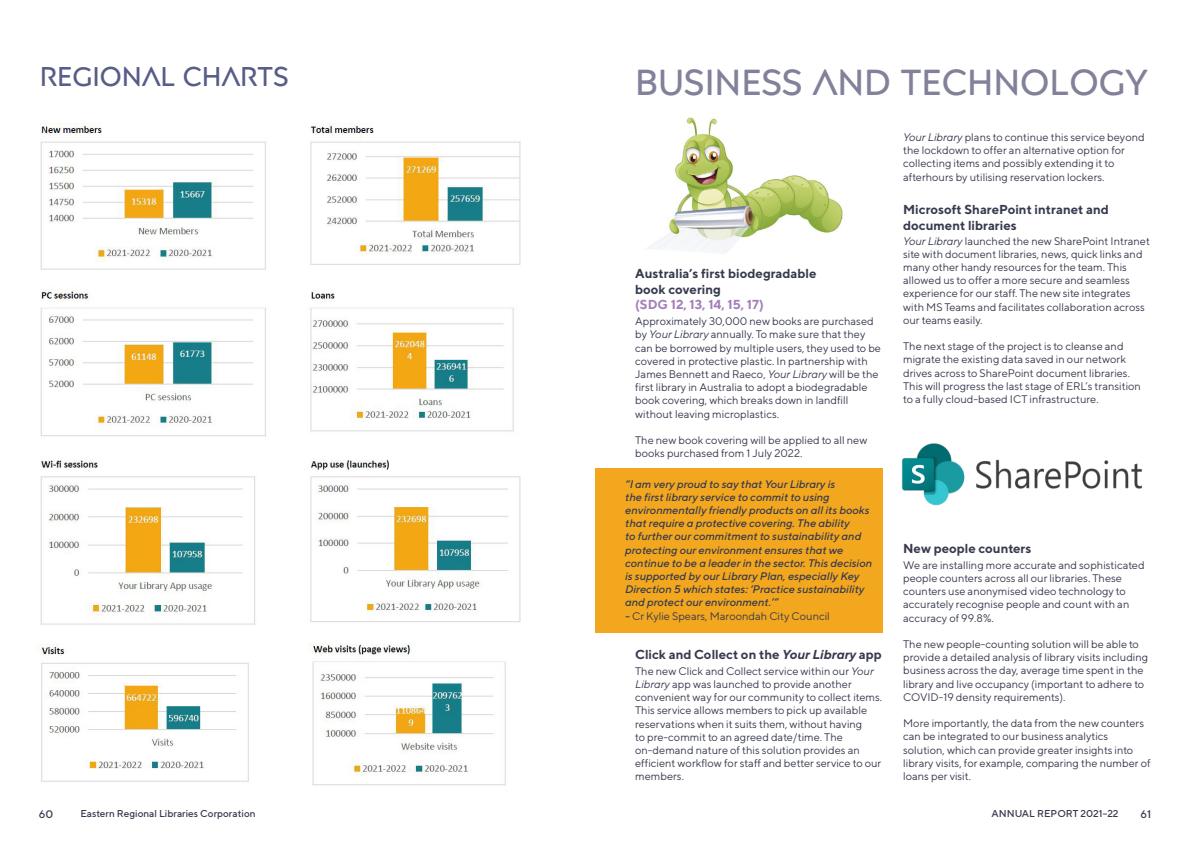
<style>
.page{position:relative;width:1191px;height:842px;background:#fff}
.page>*{position:absolute;margin:0;border:0;box-sizing:border-box;transform-origin:0 0}
.t1{font:36px "Posterama 2001 W04";color:#81819a}
.t2{font:27px "Posterama 2001 W04";color:#575d88}
.t3{font:700 13px/15.6px "TT Norms";color:#373a4e}
.t4{font:700 13px "TT Norms";color:#a37fb9}
.t5{font:11px/13.2px "TT Norms";color:#373a4e}
.t6{font:italic 500 11px/13.2px "TT Norms";color:#373a4e}
.t7{font:500 11px "TT Norms";color:#373a4e}
.t8{font:500 10px "TT Norms";color:#373a4e}
.s1{font-style:italic}
.s2{font-weight:500;font-style:italic}
</style>
<div class="page">
<img style="left:648px;top:117px;width:195px;height:136px">
<img style="left:902px;top:443px;width:240px;height:63px">
<div style="left:595px;top:469px;width:288px;height:164px;background:#f2a71e"></div>
<img style="left:40px;top:123px;width:481px;height:147px">
<img style="left:40px;top:290px;width:474px;height:147px">
<img style="left:40px;top:460px;width:481px;height:165px">
<img style="left:37px;top:644px;width:212px;height:138px">
<img style="left:309px;top:643px;width:197px;height:143px">
<h2 class="t2" style="left:40px;top:60px;width:250px">REGIONAL CHARTS</h2>
<h1 class="t1" style="left:635px;top:60px;width:513px">BUSINESS AND TECHNOLOGY</h1>
<p class="t3" style="left:635px;top:265px;width:183px">Australia’s first biodegradable book covering</p>
<p class="t4" style="left:635px;top:296px;width:130px">(SDG 12, 13, 14, 15, 17)</p>
<p class="t5" style="left:635px;top:315px;width:247px">Approximately 30,000 new books are purchased by <span class="s1">Your Library</span> annually. To make sure that they can be borrowed by multiple users, they used to be covered in protective plastic. In partnership with James Bennett and Raeco, <span class="s1">Your Library</span> will be the first library in Australia to adopt a biodegradable book covering, which breaks down in landfill without leaving microplastics.</p>
<p class="t5" style="left:635px;top:433px;width:234px">The new book covering will be applied to all new books purchased from 1 July 2022.</p>
<p class="t6" style="left:625px;top:477px;width:248px">“I am very proud to say that Your Library is<br>the first library service to commit to using environmentally friendly products on all its books that require a protective covering. The ability<br>to further our commitment to sustainability and protecting our environment ensures that we continue to be a leader in the sector. This decision is supported by our Library Plan, especially Key Direction 5 which states: ‘Practice sustainability and protect our environment.’”</p>
<p class="t5" style="left:625px;top:609px;width:206px"><span class="s2">-</span> Cr Kylie Spears, Maroondah City Council</p>
<p class="t3" style="left:635px;top:646px;width:248px">Click and Collect on the <span class="s1">Your Library</span> app</p>
<p class="t5" style="left:635px;top:664px;width:248px">The new Click and Collect service within our <span class="s1">Your Library</span> app was launched to provide another convenient way for our community to collect items.<br>This service allows members to pick up available reservations when it suits them, without having<br>to pre-commit to an agreed date/time. The on-demand nature of this solution provides an efficient workflow for staff and better service to our members.</p>
<p class="t5" style="left:903px;top:130px;width:243px"><span class="s1">Your Library</span> plans to continue this service beyond the lockdown to offer an alternative option for collecting items and possibly extending it to afterhours by utilising reservation lockers.</p>
<p class="t3" style="left:903px;top:201px;width:207px">Microsoft SharePoint intranet and document libraries</p>
<p class="t5" style="left:903px;top:234px;width:248px"><span class="s1">Your Library</span> launched the new SharePoint Intranet site with document libraries, news, quick links and many other handy resources for the team. This allowed us to offer a more secure and seamless experience for our staff. The new site integrates with MS Teams and facilitates collaboration across our teams easily.</p>
<p class="t5" style="left:903px;top:340px;width:239px">The next stage of the project is to cleanse and migrate the existing data saved in our network drives across to SharePoint document libraries.<br>This will progress the last stage of ERL’s transition to a fully cloud-based ICT infrastructure.</p>
<p class="t3" style="left:903px;top:540px;width:130px">New people counters</p>
<p class="t5" style="left:903px;top:558px;width:243px">We are installing more accurate and sophisticated people counters across all our libraries. These counters use anonymised video technology to accurately recognise people and count with an accuracy of 99.8%.</p>
<p class="t5" style="left:903px;top:637px;width:247px">The new people-counting solution will be able to provide a detailed analysis of library visits including business across the day, average time spent in the library and live occupancy (important to adhere to COVID-19 density requirements).</p>
<p class="t5" style="left:903px;top:716px;width:249px">More importantly, the data from the new counters can be integrated to our business analytics solution, which can provide greater insights into library visits, for example, comparing the number of loans per visit.</p>
<p class="t7" style="left:39px;top:807px;width:16px">60</p>
<p class="t8" style="left:80px;top:807px;width:177px">Eastern Regional Libraries Corporation</p>
<p class="t8" style="left:991px;top:807px;width:129px">ANNUAL REPORT 2021–22</p>
<p class="t7" style="left:1140px;top:807px;width:12px">61</p>
</div>
